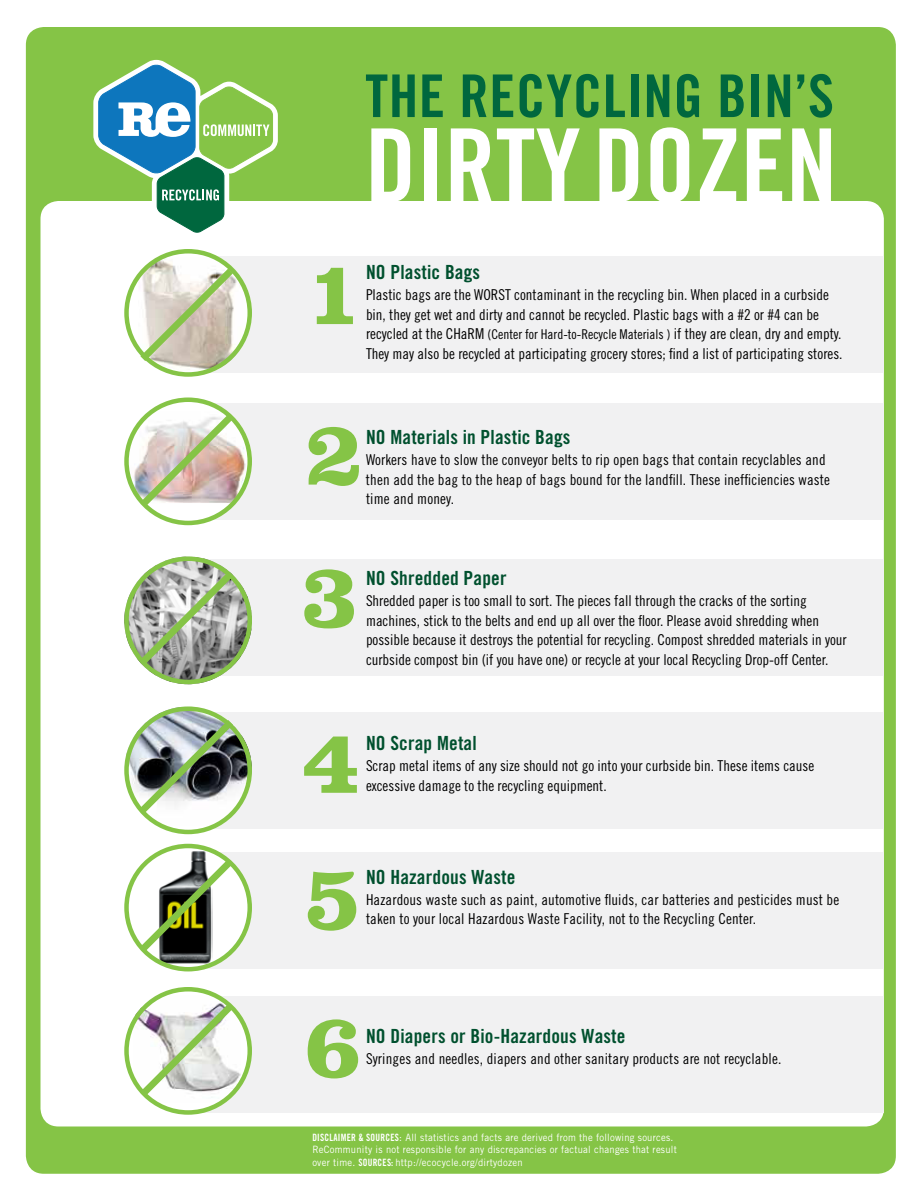
<style>
.page{position:relative;width:918px;height:1188px;background:#fff}
.page>*{position:absolute;margin:0;border:0;box-sizing:border-box;transform-origin:0 0}
.t1{font:102.15px "Trade Gothic Bold Cond Twenty";color:#fff}
.t2{font:700 93px/160.5px "Clarendon";color:#85c446}
.t3{font:58.95px "Trade Gothic Bold Cond Twenty";letter-spacing:.01em;color:#00673e}
.t4{font:19.5px "Trade Gothic Bold Cond Twenty";letter-spacing:.01em;color:#00502e}
.t5{font:15px/19.5px "Trade Gothic Cond Eighteen";color:#000}
.t6{font:10.05px "Trade Gothic";letter-spacing:.025em;color:#fff;scale:.93 1}
.s1{font-size:13.5px}
.s2{font-family:"Trade Gothic Bold Cond Twenty"}
</style>
<div class="page">
<div style="left:26px;top:27px;width:870px;height:1147px;background:#85c446;border-radius:18px"></div>
<div style="left:41px;top:201px;width:843px;height:925px;background:#fff;border-radius:18px"></div>
<svg style="left:93px;top:60px;width:185px;height:173px"></svg>
<div style="left:177px;top:256px;width:707px;height:118px;background:#f1f1f2"></div>
<div style="left:177px;top:404px;width:707px;height:116px;background:#f1f1f2"></div>
<div style="left:177px;top:560px;width:707px;height:116px;background:#f1f1f2"></div>
<div style="left:177px;top:712px;width:707px;height:118px;background:#f1f1f2"></div>
<div style="left:177px;top:852px;width:707px;height:117px;background:#f1f1f2"></div>
<div style="left:177px;top:996px;width:707px;height:117px;background:#f1f1f2"></div>
<svg style="left:127px;top:251px;width:123px;height:123px"></svg>
<img style="left:151px;top:257px;width:101px;height:115px">
<div style="left:124px;top:249px;width:128px;height:128px;border:4px solid #85c446;border-radius:50%"></div>
<svg style="left:133px;top:261px;width:107px;height:107px"></svg>
<svg style="left:127px;top:400px;width:123px;height:123px"></svg>
<img style="left:124px;top:424px;width:128px;height:75px">
<div style="left:124px;top:397px;width:128px;height:128px;border:4px solid #85c446;border-radius:50%"></div>
<img style="left:133px;top:407px;width:107px;height:107px">
<img style="left:124px;top:556px;width:128px;height:128px;border-radius:64px">
<div style="left:124px;top:557px;width:128px;height:127px;border:4px solid #85c446;border-radius:50%"></div>
<svg style="left:133px;top:565px;width:107px;height:106px;background:#a8b0a0"></svg>
<img style="left:124px;top:706px;width:128px;height:120px">
<div style="left:124px;top:707px;width:128px;height:127px;border:4px solid #85c446;border-radius:50%"></div>
<svg style="left:133px;top:713px;width:107px;height:107px"></svg>
<svg style="left:127px;top:846px;width:123px;height:123px"></svg>
<img style="left:157px;top:851px;width:56px;height:113px">
<div style="left:124px;top:844px;width:128px;height:127px;border:4px solid #85c446;border-radius:50%"></div>
<svg style="left:133px;top:852px;width:107px;height:107px"></svg>
<svg style="left:127px;top:989px;width:123px;height:123px"></svg>
<img style="left:154px;top:995px;width:87px;height:93px">
<div style="left:124px;top:987px;width:128px;height:128px;border:4px solid #85c446;border-radius:50%"></div>
<svg style="left:133px;top:997px;width:107px;height:107px"></svg>
<h3 class="t3" style="left:365px;top:60px;width:470px">THE RECYCLING BIN’S</h3>
<h1 class="t1" style="left:365px;top:104px;width:473px">DIRTY DOZEN</h1>
<h3 class="t4" style="left:366px;top:260px;width:116px">NO Plastic Bags</h3>
<p class="t5" style="left:366px;top:285px;width:478px">Plastic bags are the WORST contaminant in the recycling bin. When placed in a curbside bin, they get wet and dirty and cannot be recycled. Plastic bags with a #2 or #4 can be recycled at the CHaRM <span class="s1">(Center for Hard-to-Recycle Materials )</span> if they are clean, dry and empty.<br>They may also be recycled at participating grocery stores; find a list of participating stores.</p>
<h2 class="t2" style="left:306px;top:211px;width:58px">1<br>2</h2>
<h3 class="t4" style="left:366px;top:425px;width:206px">NO Materials in Plastic Bags</h3>
<p class="t5" style="left:366px;top:450px;width:466px">Workers have to slow the conveyor belts to rip open bags that contain recyclables and then add the bag to the heap of bags bound for the landfill. These inefficiencies waste time and money.</p>
<h2 class="t2" style="left:302px;top:511px;width:60px;line-height:165.8px">3<br>4</h2>
<h3 class="t4" style="left:366px;top:566px;width:142px">NO Shredded Paper</h3>
<p class="t5" style="left:366px;top:591px;width:482px">Shredded paper is too small to sort. The pieces fall through the cracks of the sorting machines, stick to the belts and end up all over the floor. Please avoid shredding when possible because it destroys the potential for recycling. Compost shredded materials in your curbside compost bin (if you have one) or recycle at your local Recycling Drop-off Center.</p>
<h3 class="t4" style="left:366px;top:731px;width:112px">NO Scrap Metal</h3>
<p class="t5" style="left:366px;top:756px;width:450px">Scrap metal items of any size should not go into your curbside bin. These items cause excessive damage to the recycling equipment.</p>
<h3 class="t4" style="left:366px;top:865px;width:151px">NO Hazardous Waste</h3>
<p class="t5" style="left:366px;top:890px;width:475px">Hazardous waste such as paint, automotive fluids, car batteries and pesticides must be taken to your local Hazardous Waste Facility, not to the Recycling Center.</p>
<h2 class="t2" style="left:305px;top:822px;width:58px;line-height:147.8px">5<br>6</h2>
<h3 class="t4" style="left:366px;top:1024px;width:261px">NO Diapers or Bio-Hazardous Waste</h3>
<p class="t5" style="left:366px;top:1049px;width:417px">Syringes and needles, diapers and other sanitary products are not recyclable.</p>
<p class="t6" style="left:312px;top:1132px;width:390px"><span class="s2">DISCLAIMER &amp; SOURCES</span>: All statistics and facts are derived from the following sources.</p>
<p class="t6" style="left:312px;top:1157px;width:228px">over time. <span class="s2">SOURCES:</span> http://ecocycle.org/dirtydozen</p>
<p class="t6" style="left:312px;top:1143px;width:393px">ReCommunity is not responsible for any discrepancies or factual changes that result</p>
</div>
